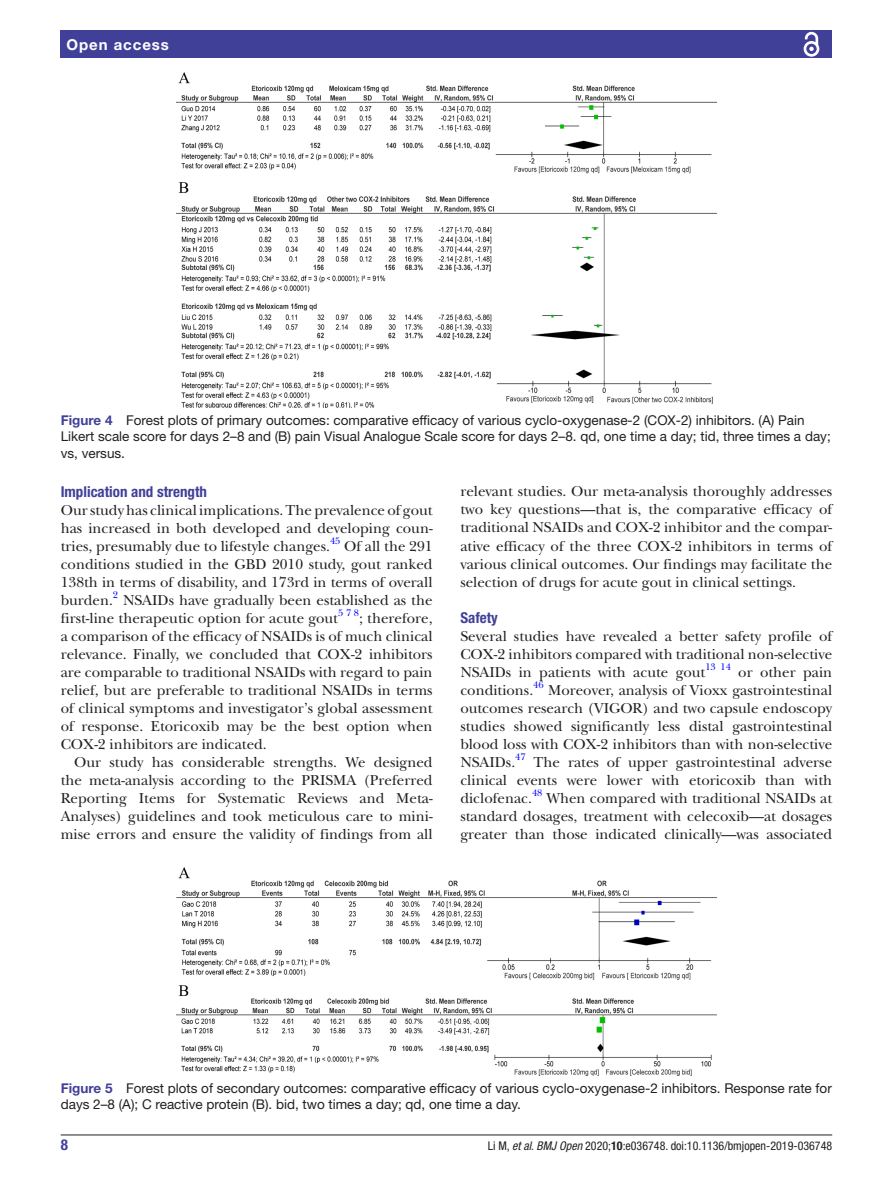
<style>
.page{position:relative;width:893px;height:1191px;background:#fff}
.page>*{position:absolute;margin:0;border:0;box-sizing:border-box;transform-origin:0 0}
.t1{font:15px/18px "New Baskerville";color:#231f20;text-align:justify}
.t2{font:700 condensed 15px "Helvetica Neue LT Std";color:#414099}
.t3{font:700 15px "Helvetica Neue LT Std";letter-spacing:.065em;color:#fff}
.t4{font:13.5px/16.2px "Helvetica Neue LT Std";color:#231f20}
.t5{font:condensed 12px "Helvetica Neue LT Std";color:#231f20}
.t6{font:9.9px "New Baskerville";color:#00f}
.s1{font-weight:700;color:#414099}
.s2{font-style:italic}
.s3{font-weight:700}
</style>
<div class="page">
<hr style="left:61px;top:1134px;width:771px;height:1px;background:#231f20">
<div style="left:61px;top:31px;width:771px;height:27px;background:#414099"></div>
<svg style="left:803px;top:31px;width:17px;height:26px"></svg>
<img style="left:176px;top:73px;width:540px;height:334px">
<img style="left:176px;top:867px;width:540px;height:208px">
<p class="t3" style="left:66px;top:35px;width:104px">Open access</p>
<p class="t4" style="left:61px;top:412px;width:771px"><span class="s1">Figure 4</span> Forest plots of primary outcomes: comparative efficacy of various cyclo-oxygenase-2 (COX-2) inhibitors. (A) Pain<br>Likert scale score for days 2–8 and (B) pain Visual Analogue Scale score for days 2–8. qd, one time a day; tid, three times a day; vs, versus.</p>
<p class="t2" style="left:61px;top:482px;width:148px">Implication and strength</p>
<p class="t1" style="left:61px;top:501px;width:373px">Our study has clinical implications. The prevalence of gout has increased in both developed and developing coun&shy;tries, presumably due to lifestyle changes.</p>
<p class="t6" style="left:330px;top:535px;width:12px">45</p>
<p class="t1" style="left:61px;top:537px;width:373px;text-indent:283px">Of all the 291 conditions studied in the GBD 2010 study, gout ranked 138th in terms of disability, and 173rd in terms of overall burden.</p>
<p class="t6" style="left:113px;top:589px;width:7px">2</p>
<p class="t1" style="left:61px;top:591px;width:373px;text-indent:62px">NSAIDs have gradually been established as the first-line therapeutic option for acute gout</p>
<p class="t6" style="left:338px;top:607px;width:23px">5 7 8</p>
<p class="t1" style="left:61px;top:609px;width:373px;text-indent:298px">; therefore, a comparison of the efficacy of NSAIDs is of much clinical relevance. Finally, we concluded that COX-2 inhibitors are comparable to traditional NSAIDs with regard to pain relief, but are preferable to traditional NSAIDs in terms of clinical symptoms and investigator’s global assessment of response. Etoricoxib may be the best option when COX-2 inhibitors are indicated.</p>
<p class="t1" style="left:61px;top:753px;width:373px;text-indent:14px">Our study has considerable strengths. We designed the meta-analysis according to the PRISMA (Preferred Reporting Items for Systematic Reviews and Meta-Analyses) guidelines and took meticulous care to mini&shy;mise errors and ensure the validity of findings from all</p>
<p class="t1" style="left:460px;top:483px;width:373px">relevant studies. Our meta-analysis thoroughly addresses two key questions—that is, the comparative efficacy of traditional NSAIDs and COX-2 inhibitor and the compar&shy;ative efficacy of the three COX-2 inhibitors in terms of various clinical outcomes. Our findings may facilitate the selection of drugs for acute gout in clinical settings.</p>
<p class="t2" style="left:460px;top:608px;width:39px">Safety</p>
<p class="t1" style="left:460px;top:627px;width:373px">Several studies have revealed a better safety profile of COX-2 inhibitors compared with traditional non-selective NSAIDs in patients with acute gout<sup>13</sup> <sup>14</sup></p>
<p class="t1" style="left:738px;top:663px;width:95px">or other pain</p>
<p class="t1" style="left:460px;top:681px;width:74px">conditions.</p>
<p class="t6" style="left:533px;top:679px;width:12px">46</p>
<p class="t1" style="left:460px;top:681px;width:373px;text-indent:88px">Moreover, analysis of Vioxx gastrointestinal outcomes research (VIGOR) and two capsule endoscopy studies showed significantly less distal gastrointestinal blood loss with COX-2 inhibitors than with non-selective NSAIDs.</p>
<p class="t6" style="left:515px;top:751px;width:12px">47</p>
<p class="t1" style="left:460px;top:753px;width:373px;text-indent:73px">The rates of upper gastrointestinal adverse clinical events were lower with etoricoxib than with diclofenac.</p>
<p class="t6" style="left:532px;top:787px;width:12px">48</p>
<p class="t1" style="left:460px;top:789px;width:373px;text-indent:86px">When compared with traditional NSAIDs at standard dosages, treatment with celecoxib—at dosages greater than those indicated clinically—was associated</p>
<p class="t4" style="left:61px;top:1080px;width:773px"><span class="s1">Figure 5</span> Forest plots of secondary outcomes: comparative efficacy of various cyclo-oxygenase-2 inhibitors. Response rate for days 2–8 (A); C reactive protein (B). bid, two times a day; qd, one time a day.</p>
<p class="t2" style="left:61px;top:1135px;width:9px">8</p>
<p class="t5" style="left:488px;top:1138px;width:346px">Li M, <span class="s2">et al</span>. <span class="s2">BMJ Open</span> 2020;<span class="s3">10</span>:e036748. doi:10.1136/bmjopen-2019-036748</p>
</div>
